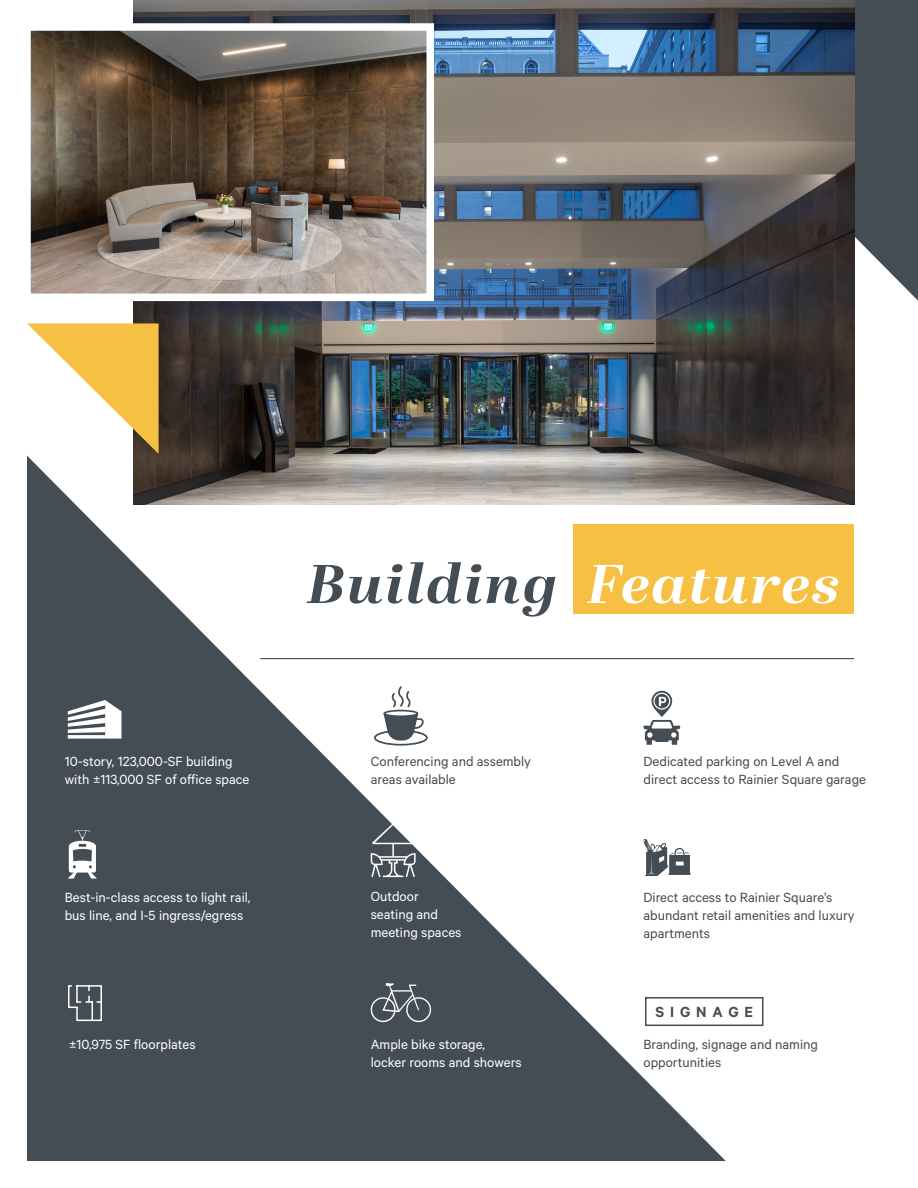
<style>
.page{position:relative;width:918px;height:1188px;background:#fff}
.page>*{position:absolute;margin:0;border:0;box-sizing:border-box;transform-origin:0 0}
.t1{font:italic 700 54.3px "Abril Display";letter-spacing:.035em;color:#444c54;scale:1.1 1}
.t2{font:600 16.5px "Calibre";letter-spacing:.36em;color:#444c54}
.t3{font:15px/18px "Calibre";color:#444c54}
.t4{font:15px/18px "Calibre";color:#fff}
.s1{color:#fff}
</style>
<div class="page">
<div style="left:573px;top:524px;width:281px;height:90px;background:#f6c042"></div>
<svg style="left:854px;top:0;width:64px;height:301px;background:#565c63"></svg>
<svg style="left:27px;top:456px;width:699px;height:705px;fill:#444c54"></svg>
<svg style="left:644px;top:839px;width:47px;height:37px"></svg>
<svg style="left:643px;top:691px;width:37px;height:54px"></svg>
<svg style="left:68px;top:700px;width:53px;height:39px"></svg>
<svg style="left:371px;top:983px;width:60px;height:39px;background:#636970"></svg>
<div style="left:645px;top:997px;width:118px;height:29px;border:2px solid #444c54"></div>
<svg style="left:68px;top:830px;width:29px;height:49px"></svg>
<svg style="left:67px;top:983px;width:37px;height:39px"></svg>
<hr style="left:260px;top:658px;width:594px;height:1px;background:#444c54">
<img style="left:134px;top:0;width:720px;height:504px">
<svg style="left:27px;top:323px;width:132px;height:131px"></svg>
<img style="left:32px;top:32px;width:393px;height:260px">
<div style="left:23px;top:23px;width:411px;height:278px;border:8px solid #fff"></div>
<svg style="left:374px;top:686px;width:54px;height:60px"></svg>
<svg style="left:371px;top:823px;width:45px;height:54px"></svg>
<p class="t4" style="left:65px;top:752px;width:186px">10-story, 123,000-SF building with ±113,000 SF of office space</p>
<p class="t1" style="left:307px;top:546px;width:485px">Building <span class="s1">Features</span></p>
<p class="t3" style="left:371px;top:752px;width:162px">Conferencing and assembly areas available</p>
<p class="t3" style="left:644px;top:752px;width:224px">Dedicated parking on Level A and direct access to Rainier Square garage</p>
<p class="t4" style="left:371px;top:887px;width:92px">Outdoor seating and meeting spaces</p>
<p class="t4" style="left:65px;top:887px;width:187px">Best-in-class access to light rail, bus line, and I-5 ingress/egress</p>
<p class="t3" style="left:644px;top:887px;width:213px">Direct access to Rainier Square’s abundant retail amenities and luxury apartments</p>
<p class="t4" style="left:69px;top:1034px;width:128px">±10,975 SF floorplates</p>
<p class="t4" style="left:371px;top:1034px;width:152px">Ample bike storage, locker rooms and showers</p>
<p class="t2" style="left:655px;top:1002px;width:99px">SIGNAGE</p>
<p class="t3" style="left:644px;top:1034px;width:176px">Branding, signage and naming opportunities</p>
</div>
